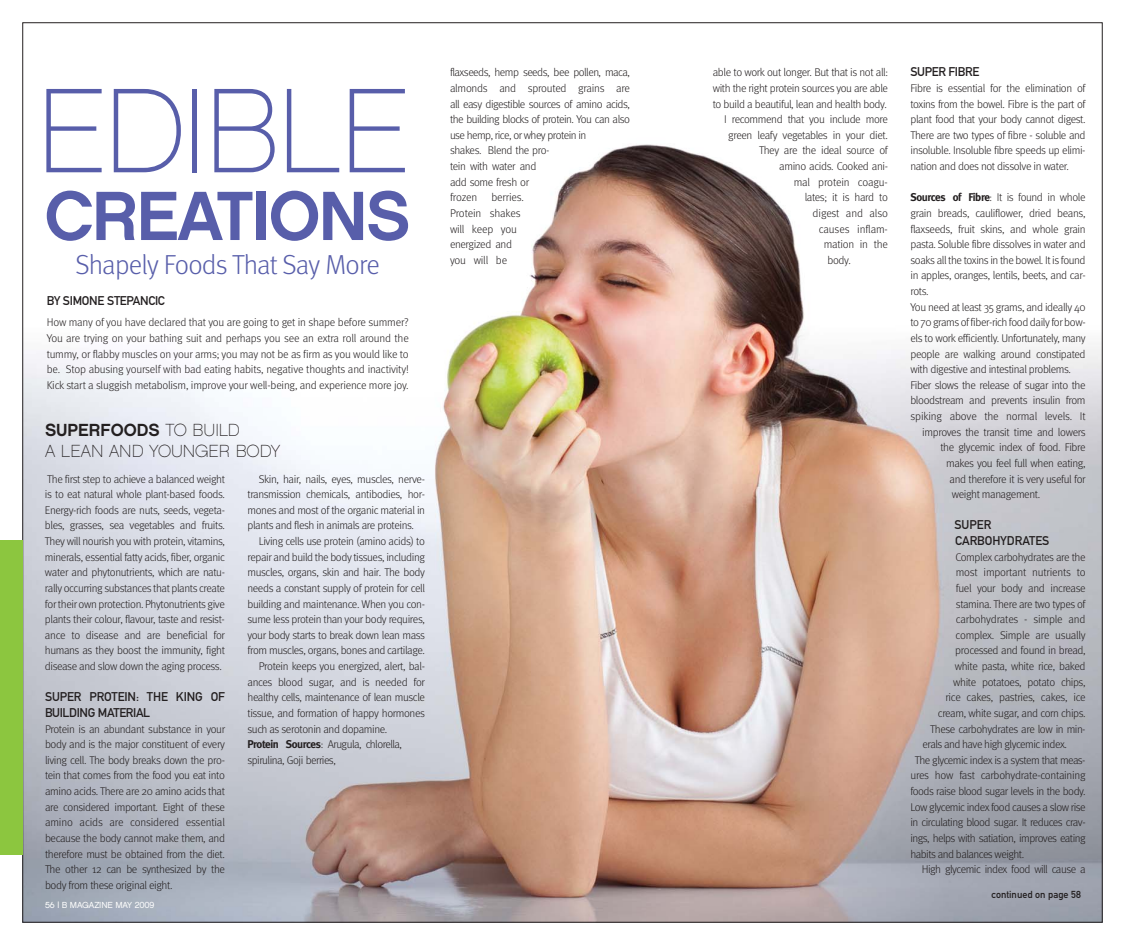
<style>
.page{position:relative;width:1125px;height:945px;background:#fff}
.page>*{position:absolute;margin:0;border:0;box-sizing:border-box;transform-origin:0 0}
.t1{font:120.12px "Chalet Paris Nineteen Sixty";letter-spacing:-.02em;color:#585eaa}
.t2{font:69.38px "Chalet New York Nineteen Sixty";letter-spacing:-.025em;color:#585eaa}
.t3{font:300 27.5px "Meta";letter-spacing:-.03em;color:#585eaa}
.t4{font:17.5px "Chalet Paris Nineteen Sixty";color:#231f20}
.t5{font:17.5px "Chalet New York Nineteen Sixty";color:#231f20}
.t6{font:12.5px/15.6px "DIN Mittelschrift";letter-spacing:-.025em;color:#231f20}
.t7{font:12.5px/15.6px "DIN Mittelschrift";color:#231f20}
.t8{font:300 11.25px/15.6px "Meta";letter-spacing:-.035em;color:#231f20;text-align:justify}
.t9{font:300 11.25px "Meta";letter-spacing:-.015em;color:#231f20}
.t10{font:300 11.25px "Meta";letter-spacing:-.01em;color:#231f20}
.t11{font:10px "DIN Mittelschrift";color:#231f20}
.t12{font:8.75px "Chalet London Nineteen Sixty";letter-spacing:-.02em;color:#fff}
.s1{font-family:"Chalet Paris Nineteen Sixty"}
.s2{font-family:"Chalet London Nineteen Seventy"}
.s3{font-weight:700}
</style>
<div class="page">
<img style="left:24px;top:144px;width:1076px;height:776px">
<div style="left:0;top:540px;width:22px;height:315px;background:#8cc63f"></div>
<h1 class="t1" style="left:36px;top:83px;width:377px">EDIBLE</h1>
<h2 class="t2" style="left:44px;top:188px;width:368px">CREATIONS</h2>
<h3 class="t3" style="left:76px;top:254px;width:306px">Shapely Foods That Say More</h3>
<p class="t6" style="left:47px;top:294px;width:120px">BY SIMONE STEPANCIC</p>
<p class="t8" style="left:47px;top:316px;width:364px">How many of you have declared that you are going to get in shape before summer?<br>You are trying on your bathing suit and perhaps you see an extra roll around the tummy, or flabby muscles on your arms; you may not be as firm as you would like to be. Stop abusing yourself with bad eating habits, negative thoughts and inactivity!<br>Kick start a sluggish metabolism, improve your well-being, and experience more joy.</p>
<h3 class="t5" style="left:45px;top:423px;width:196px">SUPERFOODS <span class="s1">TO BUILD</span></h3>
<h3 class="t4" style="left:45px;top:444px;width:237px">A LEAN AND YOUNGER BODY</h3>
<p class="t8" style="left:45px;top:472px;width:182px">The first step to achieve a balanced weight is to eat natural whole plant-based foods.<br>Energy-rich foods are nuts, seeds, vegeta&shy;bles, grasses, sea vegetables and fruits.<br>They will nourish you with protein, vitamins, minerals, essential fatty acids, fiber, organic water and phytonutrients, which are natu&shy;rally occurring substances that plants create for their own protection. Phytonutrients give plants their colour, flavour, taste and resist&shy;ance to disease and are beneficial for humans as they boost the immunity, fight disease and slow down the aging process.</p>
<p class="t6" style="left:45px;top:690px;width:182px">SUPER PROTEIN: THE KING OF<br>BUILDING MATERIAL</p>
<p class="t8" style="left:45px;top:722px;width:182px">Protein is an abundant substance in your body and is the major constituent of every living cell. The body breaks down the pro&shy;tein that comes from the food you eat into amino acids. There are 20 amino acids that are considered important. Eight of these amino acids are considered essential because the body cannot make them, and therefore must be obtained from the diet.<br>The other 12 can be synthesized by the body from these original eight.</p>
<p class="t12" style="left:45px;top:901px;width:111px"><span class="s2">56 |</span> B MAGAZINE MAY 2009</p>
<p class="t8" style="left:259px;top:472px;width:168px">Skin, hair, nails, eyes, muscles, nerve-</p>
<p class="t8" style="left:248px;top:488px;width:179px">transmission chemicals, antibodies, hor-</p>
<p class="t8" style="left:248px;top:503px;width:179px">mones and most of the organic material in</p>
<p class="t8" style="left:248px;top:519px;width:168px">plants and flesh in animals are proteins.</p>
<p class="t8" style="left:259px;top:535px;width:168px">Living cells use protein (amino acids) to</p>
<p class="t8" style="left:248px;top:550px;width:179px">repair and build the body tissues, including</p>
<p class="t8" style="left:248px;top:566px;width:179px">muscles, organs, skin and hair. The body</p>
<p class="t8" style="left:248px;top:581px;width:179px">needs a constant supply of protein for cell</p>
<p class="t8" style="left:248px;top:597px;width:179px">building and maintenance. When you con-</p>
<p class="t8" style="left:248px;top:613px;width:179px">sume less protein than your body requires,</p>
<p class="t8" style="left:248px;top:628px;width:179px">your body starts to break down lean mass</p>
<p class="t8" style="left:248px;top:644px;width:179px">from muscles, organs, bones and cartilage.</p>
<p class="t8" style="left:259px;top:660px;width:168px">Protein keeps you energized, alert, bal-</p>
<p class="t8" style="left:248px;top:675px;width:179px">ances blood sugar, and is needed for</p>
<p class="t8" style="left:248px;top:691px;width:179px">healthy cells, maintenance of lean muscle</p>
<p class="t8" style="left:248px;top:706px;width:179px">tissue, and formation of happy hormones</p>
<p class="t8" style="left:248px;top:722px;width:141px">such as serotonin and dopamine.</p>
<p class="t8" style="left:248px;top:738px;width:156px"><span class="s3">Protein Sources</span>: Arugula, chlorella,</p>
<p class="t8" style="left:248px;top:753px;width:90px">spirulina, Goji berries,</p>
<p class="t8" style="left:450px;top:66px;width:182px;text-align:left">flaxseeds, hemp seeds, bee pollen, maca, almonds and sprouted grains are all easy digestible sources of amino acids, the building blocks of protein. You can also use hemp, rice, or whey protein in<br>shakes. Blend the pro-<br>tein with water and<br>add some fresh or<br>frozen berries.<br>Protein shakes<br>will keep you<br>energized and<br>you will be</p>
<p class="t8" style="left:713px;top:66px;width:177px">able to work out longer. But that is not all:</p>
<p class="t8" style="left:713px;top:81px;width:177px">with the right protein sources you are able</p>
<p class="t8" style="left:713px;top:97px;width:176px">to build a beautiful, lean and health body.</p>
<p class="t8" style="left:724px;top:113px;width:165px">I recommend that you include more</p>
<p class="t8" style="left:728px;top:128px;width:161px">green leafy vegetables in your diet.</p>
<p class="t8" style="left:759px;top:144px;width:130px">They are the ideal source of</p>
<p class="t8" style="left:779px;top:160px;width:110px">amino acids. Cooked ani-</p>
<p class="t10" style="left:794px;top:178px;width:96px">mal protein coagu-</p>
<p class="t8" style="left:805px;top:191px;width:85px">lates; it is hard to</p>
<p class="t10" style="left:813px;top:209px;width:77px">digest and also</p>
<p class="t9" style="left:819px;top:224px;width:71px">causes inflam-</p>
<p class="t8" style="left:824px;top:238px;width:66px">mation in the</p>
<p class="t8" style="left:827px;top:253px;width:25px">body.</p>
<p class="t6" style="left:910px;top:65px;width:70px">SUPER FIBRE</p>
<p class="t8" style="left:910px;top:81px;width:177px">Fibre is essential for the elimination of toxins from the bowel. Fibre is the part of plant food that your body cannot digest.<br>There are two types of fibre - soluble and insoluble. Insoluble fibre speeds up elimi&shy;nation and does not dissolve in water.</p>
<p class="t8" style="left:910px;top:191px;width:177px"><span class="s3">Sources of Fibre</span>: It is found in whole</p>
<p class="t8" style="left:910px;top:206px;width:177px">grain breads, cauliflower, dried beans,</p>
<p class="t8" style="left:910px;top:222px;width:177px">flaxseeds, fruit skins, and whole grain</p>
<p class="t8" style="left:910px;top:238px;width:177px">pasta. Soluble fibre dissolves in water and</p>
<p class="t8" style="left:910px;top:253px;width:177px">soaks all the toxins in the bowel. It is found</p>
<p class="t8" style="left:910px;top:269px;width:177px">in apples, oranges, lentils, beets, and car-</p>
<p class="t8" style="left:910px;top:285px;width:20px">rots.</p>
<p class="t8" style="left:910px;top:300px;width:177px">You need at least 35 grams, and ideally 40</p>
<p class="t8" style="left:910px;top:316px;width:177px">to 70 grams of fiber-rich food daily for bow-</p>
<p class="t8" style="left:910px;top:331px;width:177px">els to work efficiently. Unfortunately, many</p>
<p class="t8" style="left:910px;top:347px;width:177px">people are walking around constipated</p>
<p class="t8" style="left:910px;top:363px;width:162px">with digestive and intestinal problems.</p>
<p class="t8" style="left:910px;top:378px;width:177px">Fiber slows the release of sugar into the</p>
<p class="t8" style="left:910px;top:394px;width:177px">bloodstream and prevents insulin from</p>
<p class="t10" style="left:910px;top:412px;width:177px">spiking above the normal levels. It</p>
<p class="t8" style="left:922px;top:425px;width:165px">improves the transit time and lowers</p>
<p class="t8" style="left:940px;top:441px;width:147px">the glycemic index of food. Fibre</p>
<p class="t8" style="left:946px;top:456px;width:141px">makes you feel full when eating,</p>
<p class="t8" style="left:950px;top:472px;width:138px">and therefore it is very useful for</p>
<p class="t8" style="left:952px;top:488px;width:90px">weight management.</p>
<p class="t7" style="left:954px;top:518px;width:97px">SUPER<br>CARBOHYDRATES</p>
<p class="t8" style="left:956px;top:550px;width:132px">Complex carbohydrates are the</p>
<p class="t9" style="left:956px;top:568px;width:131px">most important nutrients to</p>
<p class="t8" style="left:956px;top:581px;width:131px">fuel your body and increase</p>
<p class="t8" style="left:956px;top:597px;width:131px">stamina. There are two types of</p>
<p class="t9" style="left:956px;top:615px;width:131px">carbohydrates - simple and</p>
<p class="t8" style="left:956px;top:628px;width:132px">complex. Simple are usually</p>
<p class="t8" style="left:955px;top:644px;width:132px">processed and found in bread,</p>
<p class="t8" style="left:955px;top:660px;width:132px">white pasta, white rice, baked</p>
<p class="t8" style="left:953px;top:675px;width:134px">white potatoes, potato chips,</p>
<p class="t8" style="left:946px;top:691px;width:142px">rice cakes, pastries, cakes, ice</p>
<p class="t8" style="left:938px;top:706px;width:149px">cream, white sugar, and corn chips.</p>
<p class="t8" style="left:930px;top:722px;width:157px">These carbohydrates are low in min-</p>
<p class="t8" style="left:923px;top:738px;width:146px">erals and have high glycemic index.</p>
<p class="t8" style="left:915px;top:753px;width:172px">The glycemic index is a system that meas-</p>
<p class="t8" style="left:910px;top:769px;width:177px">ures how fast carbohydrate-containing</p>
<p class="t8" style="left:910px;top:785px;width:177px">foods raise blood sugar levels in the body.</p>
<p class="t8" style="left:910px;top:800px;width:177px">Low glycemic index food causes a slow rise</p>
<p class="t8" style="left:910px;top:816px;width:177px">in circulating blood sugar. It reduces crav-</p>
<p class="t8" style="left:910px;top:831px;width:177px">ings, helps with satiation, improves eating</p>
<p class="t8" style="left:910px;top:847px;width:115px">habits and balances weight.</p>
<p class="t8" style="left:922px;top:863px;width:165px">High glycemic index food will cause a</p>
<p class="t11" style="left:992px;top:891px;width:91px">continued on page 58</p>
</div>
